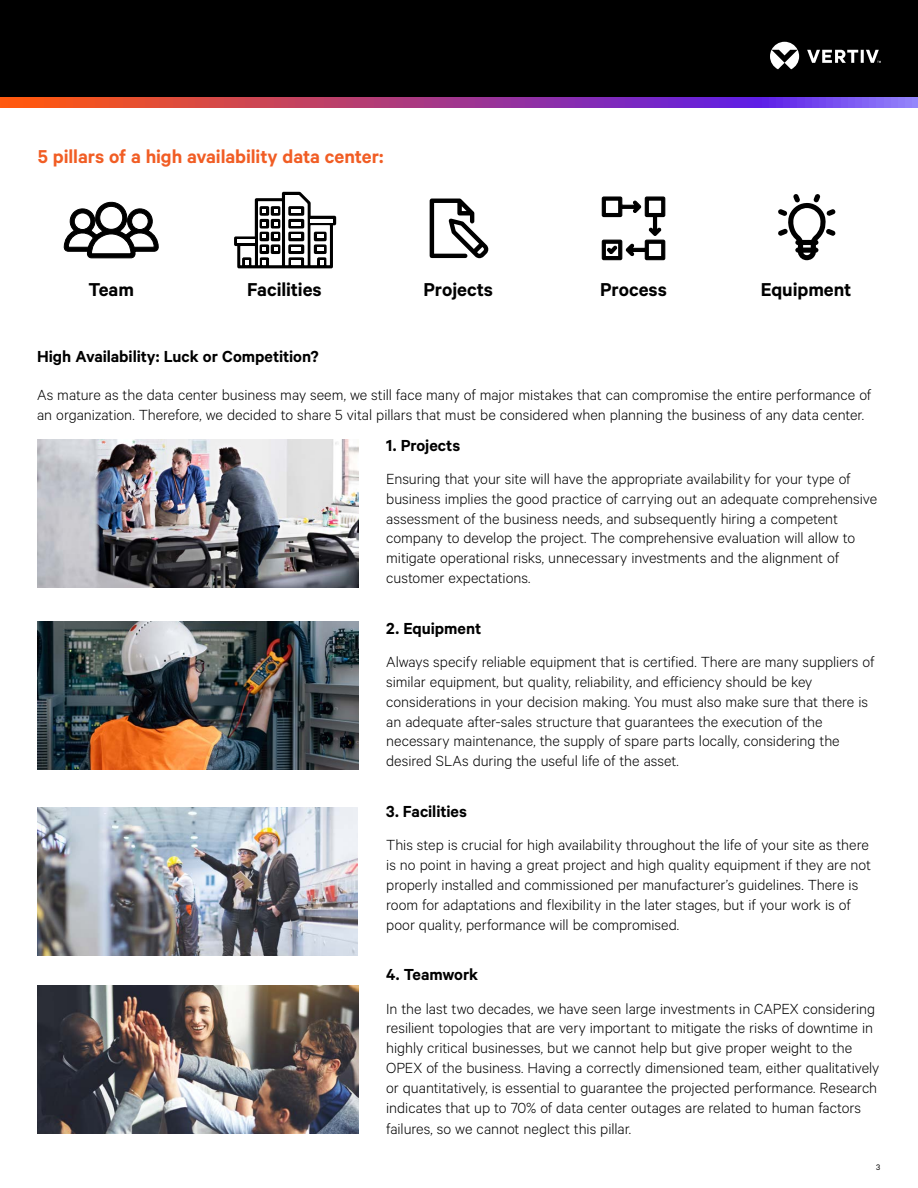
<style>
.page{position:relative;width:918px;height:1188px;background:#fff}
.page>*{position:absolute;margin:0;border:0;box-sizing:border-box;transform-origin:0 0}
.t1{font:600 21px "Calibre";letter-spacing:-.005em;color:#f15d24}
.t2{font:600 21px "Calibre";letter-spacing:-.005em;color:#000}
.t3{font:600 18px "Calibre";letter-spacing:-.005em;color:#000}
.t4{font:300 16.5px/19.8px "Calibre";letter-spacing:-.005em;color:#000}
.t5{font:9px "Calibre";color:#000}
</style>
<div class="page">
<div style="left:0;top:0;width:918px;height:107px;background:#000"></div>
<svg style="left:770px;top:42px;width:111px;height:27px"></svg>
<svg style="left:0;top:98px;width:918px;height:10px;background:#a73f8c"></svg>
<svg style="left:778px;top:194px;width:58px;height:66px"></svg>
<svg style="left:430px;top:199px;width:59px;height:59px"></svg>
<svg style="left:601px;top:196px;width:65px;height:65px"></svg>
<svg style="left:64px;top:201px;width:94px;height:58px"></svg>
<svg style="left:234px;top:192px;width:102px;height:76px"></svg>
<img style="left:38px;top:439px;width:321px;height:148px">
<img style="left:38px;top:621px;width:321px;height:148px">
<img style="left:37px;top:808px;width:321px;height:148px">
<img style="left:38px;top:986px;width:321px;height:147px">
<p class="t1" style="left:38px;top:144px;width:347px">5 pillars of a high availability data center:</p>
<p class="t2" style="left:89px;top:277px;width:47px">Team</p>
<p class="t2" style="left:247px;top:277px;width:76px">Facilities</p>
<p class="t2" style="left:424px;top:277px;width:71px">Projects</p>
<p class="t2" style="left:600px;top:277px;width:68px">Process</p>
<p class="t2" style="left:761px;top:277px;width:92px">Equipment</p>
<p class="t3" style="left:37px;top:346px;width:283px">High Availability: Luck or Competition?</p>
<p class="t4" style="left:37px;top:384px;width:836px">As mature as the data center business may seem, we still face many of major mistakes that can compromise the entire performance of an organization. Therefore, we decided to share 5 vital pillars that must be considered when planning the business of any data center.</p>
<p class="t3" style="left:386px;top:434px;width:76px">1. Projects</p>
<p class="t4" style="left:386px;top:468px;width:492px">Ensuring that your site will have the appropriate availability for your type of business implies the good practice of carrying out an adequate comprehensive assessment of the business needs, and subsequently hiring a competent company to develop the project. The comprehensive evaluation will allow to mitigate operational risks, unnecessary investments and the alignment of customer expectations.</p>
<p class="t3" style="left:386px;top:618px;width:97px">2. Equipment</p>
<p class="t4" style="left:386px;top:651px;width:490px">Always specify reliable equipment that is certified. There are many suppliers of similar equipment, but quality, reliability, and efficiency should be key considerations in your decision making. You must also make sure that there is an adequate after-sales structure that guarantees the execution of the necessary maintenance, the supply of spare parts locally, considering the desired SLAs during the useful life of the asset.</p>
<p class="t3" style="left:386px;top:801px;width:82px">3. Facilities</p>
<p class="t4" style="left:386px;top:835px;width:486px">This step is crucial for high availability throughout the life of your site as there is no point in having a great project and high quality equipment if they are not properly installed and commissioned per manufacturer’s guidelines. There is room for adaptations and flexibility in the later stages, but if your work is of poor quality, performance will be compromised.</p>
<p class="t3" style="left:386px;top:964px;width:93px">4. Teamwork</p>
<p class="t4" style="left:386px;top:998px;width:495px">In the last two decades, we have seen large investments in CAPEX considering resilient topologies that are very important to mitigate the risks of downtime in highly critical businesses, but we cannot help but give proper weight to the OPEX of the business. Having a correctly dimensioned team, either qualitatively or quantitatively, is essential to guarantee the projected performance. Research indicates that up to 70% of data center outages are related to human factors</p>
<p class="t4" style="left:386px;top:1119px;width:247px">failures, so we cannot neglect this pillar.</p>
<p class="t5" style="left:876px;top:1162px;width:6px">3</p>
</div>
